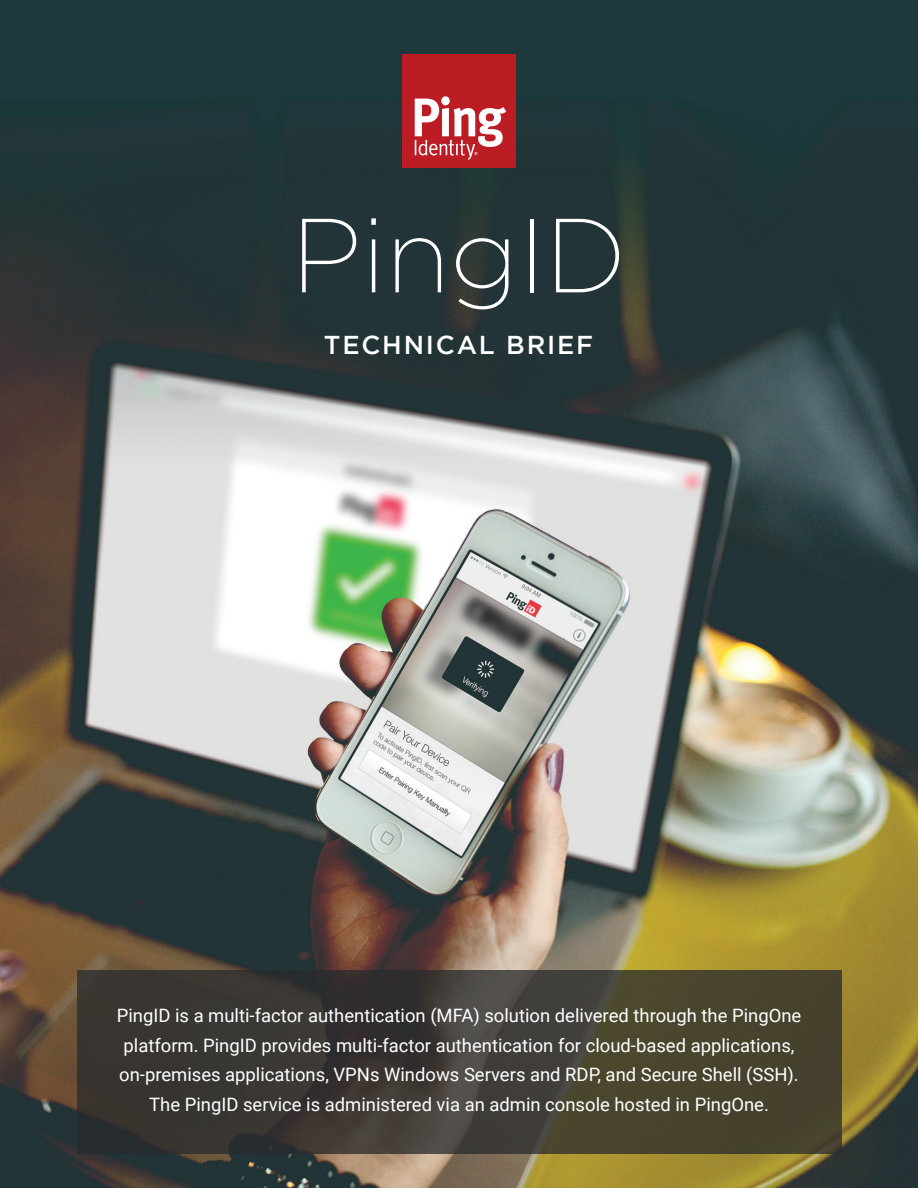
<style>
.page{position:relative;width:918px;height:1188px;background:#fff}
.page>*{position:absolute;margin:0;border:0;box-sizing:border-box;transform-origin:0 0}
.t1{font:200 105px "Gotham";color:#fff}
.t2{font:500 25.8px "Gotham";letter-spacing:.07em;color:#fff}
.t3{font:18.45px/29.5px "Roboto";color:#fff;text-align:center}
</style>
<div class="page">
<img style="left:0;top:0;width:918px;height:1188px">
<svg style="left:77px;top:970px;width:764px;height:183px;background:#403c32"></svg>
<div style="left:402px;top:54px;width:114px;height:113px;background:#bc1d25"></div>
<svg style="left:415px;top:96px;width:91px;height:64px"></svg>
<h1 class="t1" style="left:291px;top:199px;width:337px">PingID</h1>
<h2 class="t2" style="left:324px;top:330px;width:271px">TECHNICAL BRIEF</h2>
<p class="t3" style="left:117px;top:1000px;width:686px">PingID is a multi-factor authentication (MFA) solution delivered through the PingOne platform. PingID provides multi-factor authentication for cloud-based applications, on-premises applications, VPNs Windows Servers and RDP, and Secure Shell (SSH).<br>The PingID service is administered via an admin console hosted in PingOne.</p>
</div>
